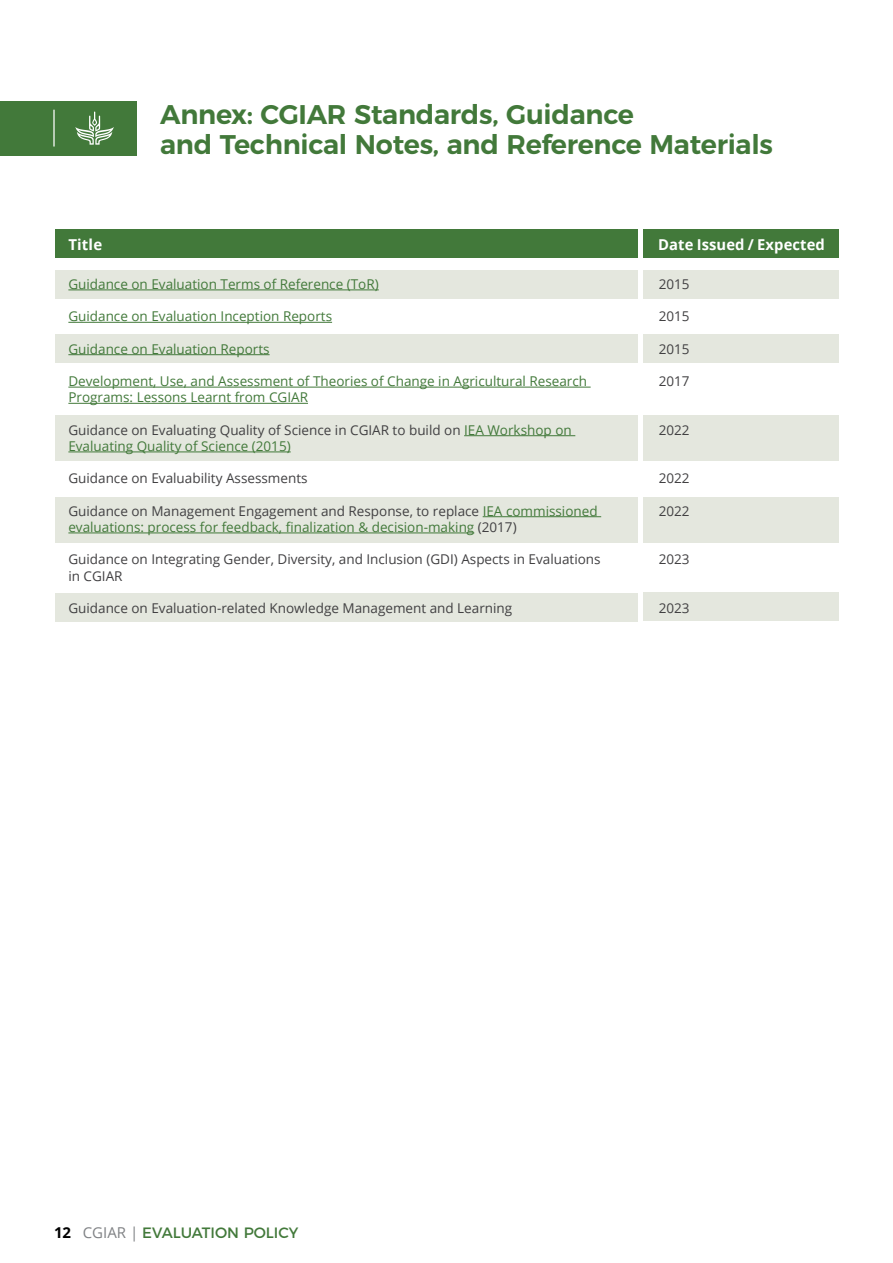
<style>
.page{position:relative;width:893px;height:1263px;background:#fff}
.page>*{position:absolute;margin:0;border:0;box-sizing:border-box;transform-origin:0 0}
.t1{font:600 27px/30px "Montserrat";letter-spacing:-.01em;color:#42793a}
.t2{font:15px "Montserrat";color:#42793a}
.t3{font:700 15px "Open Sans";letter-spacing:.005em;color:#fff}
.t4{font:13.5px/16.2px "Open Sans";color:#42793a}
.t5{font:13.5px/16.2px "Open Sans";color:#414042}
.s1{color:#414042}
.s2{font-family:"Open Sans";font-weight:700;color:#000}
.s3{font-family:"Open Sans";color:#808285}
</style>
<div class="page">
<div style="left:55px;top:498px;width:582px;height:45px;background:#e4e7de"></div>
<div style="left:55px;top:593px;width:582px;height:28px;background:#e4e7de"></div>
<div style="left:643px;top:592px;width:196px;height:29px;background:#e4e7de"></div>
<div style="left:643px;top:498px;width:196px;height:45px;background:#e4e7de"></div>
<div style="left:55px;top:416px;width:582px;height:45px;background:#e4e7de"></div>
<div style="left:643px;top:416px;width:196px;height:45px;background:#e4e7de"></div>
<div style="left:55px;top:334px;width:582px;height:29px;background:#e4e7de"></div>
<div style="left:643px;top:334px;width:196px;height:29px;background:#e4e7de"></div>
<div style="left:55px;top:270px;width:582px;height:28px;background:#e4e7de"></div>
<div style="left:643px;top:270px;width:196px;height:28px;background:#e4e7de"></div>
<div style="left:0;top:101px;width:136px;height:54px;background:#42793a"></div>
<hr style="left:53px;top:110px;width:2px;height:37px;background:#dfe7dd">
<svg style="left:75px;top:112px;width:39px;height:33px"></svg>
<div style="left:55px;top:229px;width:582px;height:28px;background:#42793a"></div>
<div style="left:643px;top:229px;width:196px;height:28px;background:#42793a"></div>
<hr style="left:68px;top:290px;width:311px;height:1px;background:#42793a">
<hr style="left:68px;top:322px;width:264px;height:1px;background:#42793a">
<hr style="left:68px;top:354px;width:202px;height:1px;background:#42793a">
<hr style="left:68px;top:387px;width:523px;height:1px;background:#42793a">
<hr style="left:68px;top:403px;width:240px;height:1px;background:#42793a">
<hr style="left:464px;top:435px;width:111px;height:1px;background:#42793a">
<hr style="left:68px;top:452px;width:223px;height:1px;background:#42793a">
<hr style="left:483px;top:516px;width:118px;height:1px;background:#42793a">
<hr style="left:68px;top:533px;width:406px;height:1px;background:#42793a">
<h1 class="t1" style="left:160px;top:97px;width:614px">Annex: CGIAR Standards, Guidance<br>and Technical Notes, and Reference Materials</h1>
<p class="t3" style="left:68px;top:234px;width:35px">Title</p>
<p class="t3" style="left:658px;top:234px;width:168px">Date Issued / Expected</p>
<p class="t4" style="left:68px;top:276px;width:312px">Guidance on Evaluation Terms of Reference (ToR)</p>
<p class="t4" style="left:68px;top:308px;width:265px">Guidance on Evaluation I nception Reports</p>
<p class="t4" style="left:68px;top:340px;width:203px">Guidance on Evaluation Reports</p>
<p class="t4" style="left:68px;top:373px;width:520px">Development, Use, and Assessment of Theories of Change in Agricultural Research<br>Programs: Lessons Learnt from CGIAR</p>
<p class="t5" style="left:68px;top:421px;width:291px">Guidance on Evaluating Quality of Science in CGIAR</p>
<p class="t4" style="left:393px;top:421px;width:181px"><span class="s1">to build on</span> I EA Workshop on</p>
<p class="t4" style="left:68px;top:438px;width:224px">Evaluating Quality of Science (2015)</p>
<p class="t5" style="left:68px;top:470px;width:241px">Guidance on Evaluability Assessments</p>
<p class="t4" style="left:68px;top:502px;width:531px"><span class="s1">Guidance on Management Engagement and Response, to replace</span> I EA commissioned evaluations: process for feedback, finalization &amp; decision-making <span class="s1">(2017)</span></p>
<p class="t5" style="left:68px;top:551px;width:534px">Guidance on I ntegrating Gender, Diversity, and I nclusion (GDI) Aspects in Evaluations in CGIAR</p>
<p class="t5" style="left:68px;top:600px;width:445px">Guidance on Evaluation-related Knowledge Management and Learning</p>
<p class="t5" style="left:659px;top:276px;width:32px">2015</p>
<p class="t5" style="left:659px;top:308px;width:32px">2015</p>
<p class="t5" style="left:659px;top:340px;width:32px">2015</p>
<p class="t5" style="left:659px;top:373px;width:32px">2017</p>
<p class="t5" style="left:659px;top:421px;width:32px">2022</p>
<p class="t5" style="left:659px;top:470px;width:32px">2022</p>
<p class="t5" style="left:659px;top:502px;width:32px">2022</p>
<p class="t5" style="left:659px;top:551px;width:32px">2023</p>
<p class="t5" style="left:659px;top:600px;width:32px">2023</p>
<p class="t2" style="left:54px;top:1221px;width:246px"><span class="s2">12</span> <span class="s3">cgiar |</span> EVALUATION POLICY</p>
</div>
